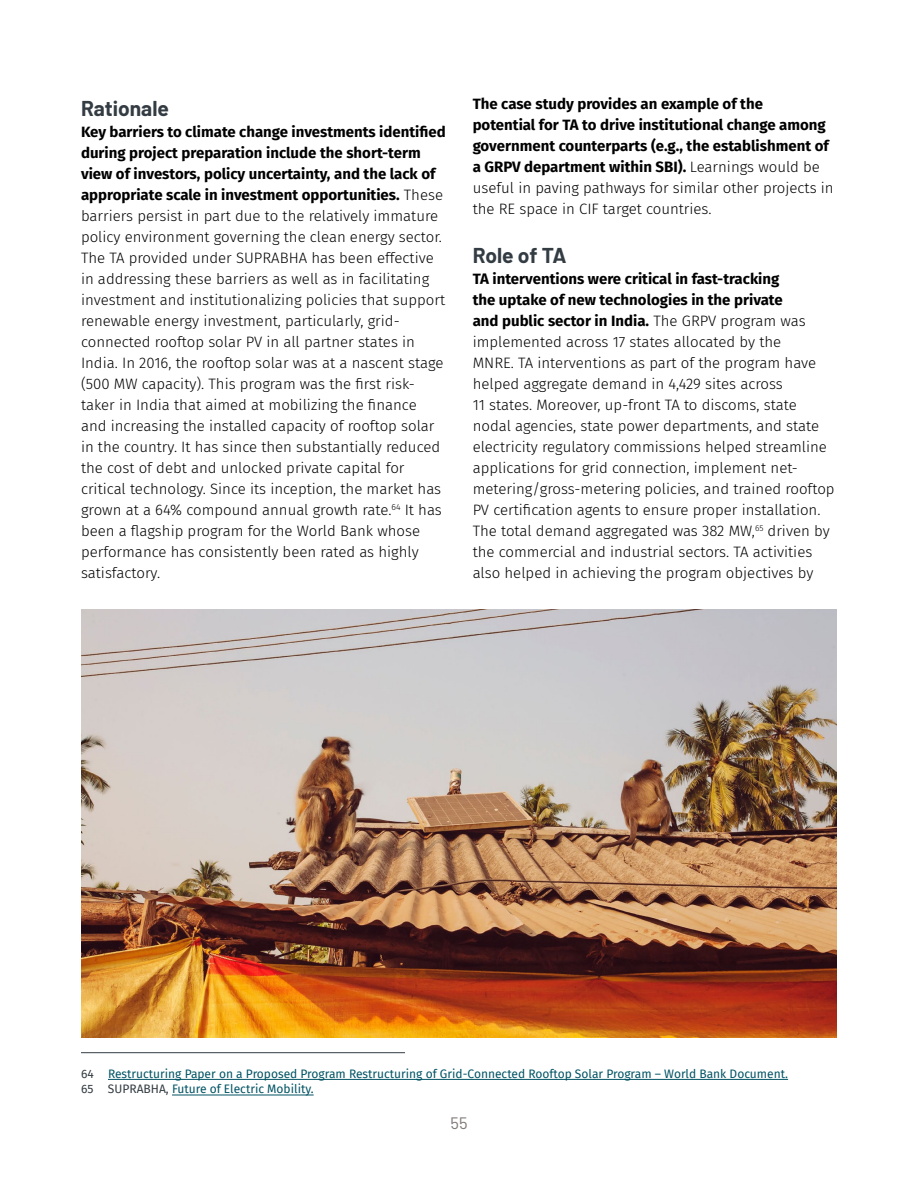
<style>
.page{position:relative;width:918px;height:1188px;background:#fff}
.page>*{position:absolute;margin:0;border:0;box-sizing:border-box;transform-origin:0 0}
.Headling_Level_3_No{font:700 21px "Barlow";color:#333c42}
.t1{font:16.5px "Barlow";color:#807876}
.Body_text_10_14{font:300 15px/21px "Fira Sans";color:#000}
.Body_text_10_14-2{font:700 15px/21px "Fira Sans";color:#000}
.Footnote_text{font:12px "Fira Sans";color:#005364}
.s1{font-weight:700}
.s2{font-weight:300}
.s3{color:#333c42}
</style>
<div class="page">
<hr style="left:81px;top:1052px;width:324px;height:1px;background:#333c42">
<hr style="left:108px;top:1079px;width:680px;height:1px;background:#005364">
<hr style="left:172px;top:1095px;width:142px;height:1px;background:#005364">
<img style="left:81px;top:610px;width:755px;height:428px">
<p class="Headling_Level_3_No" style="left:81px;top:92px;width:89px">Rationale</p>
<p class="Body_text_10_14" style="left:81px;top:121px;width:366px"><span class="s1">Key barriers to climate change investments identified during project preparation include the short-term view of investors, policy uncertainty, and the lack of appropriate scale in investment opportunities.</span> These barriers persist in part due to the relatively immature policy environment governing the clean energy sector.<br>The TA provided under SUPRABHA has been effective in addressing these barriers as well as in facilitating investment and institutionalizing policies that support renewable energy investment, particularly, grid&shy;connected rooftop solar PV in all partner states in India. In 2016, the rooftop solar was at a nascent stage (500 MW capacity). This program was the first risk&shy;taker in India that aimed at mobilizing the finance and increasing the installed capacity of rooftop solar in the country. It has since then substantially reduced the cost of debt and unlocked private capital for critical technology. Since its inception, the market has grown at a 64% compound annual growth rate.<sup>64</sup> It has been a flagship program for the World Bank whose performance has consistently been rated as highly satisfactory.</p>
<p class="Body_text_10_14-2" style="left:473px;top:92px;width:363px">The case study provides an example of the<br>potential for TA to drive institutional change among government counterparts (e.g., the establishment of a GRPV department within SBI). <span class="s2">Learnings would be useful in paving pathways for similar other projects in the RE space in CIF target countries.</span></p>
<p class="Headling_Level_3_No" style="left:473px;top:239px;width:95px">Role of TA</p>
<p class="Body_text_10_14" style="left:473px;top:268px;width:363px"><span class="s1">TA interventions were critical in fast-tracking<br>the uptake of new technologies in the private<br>and public sector in India.</span> The GRPV program was implemented across 17 states allocated by the<br>MNRE. TA interventions as part of the program have helped aggregate demand in 4,429 sites across<br>11 states. Moreover, up-front TA to discoms, state nodal agencies, state power departments, and state electricity regulatory commissions helped streamline applications for grid connection, implement net&shy;metering/gross-metering policies, and trained rooftop PV certification agents to ensure proper installation.<br>The total demand aggregated was 382 MW,<sup>65</sup> driven by the commercial and industrial sectors. TA activities also helped in achieving the program objectives by</p>
<p class="Footnote_text" style="left:81px;top:1065px;width:709px"><span class="s3">64</span> Restructuring Paper on a Proposed Program Restructuring of Grid-Connected Rooftop Solar Program – World Bank Document.</p>
<p class="Footnote_text" style="left:81px;top:1080px;width:234px"><span class="s3">65 SUPRABHA,</span> Future of Electric Mobility.</p>
<p class="t1" style="left:451px;top:1112px;width:18px">55</p>
</div>
